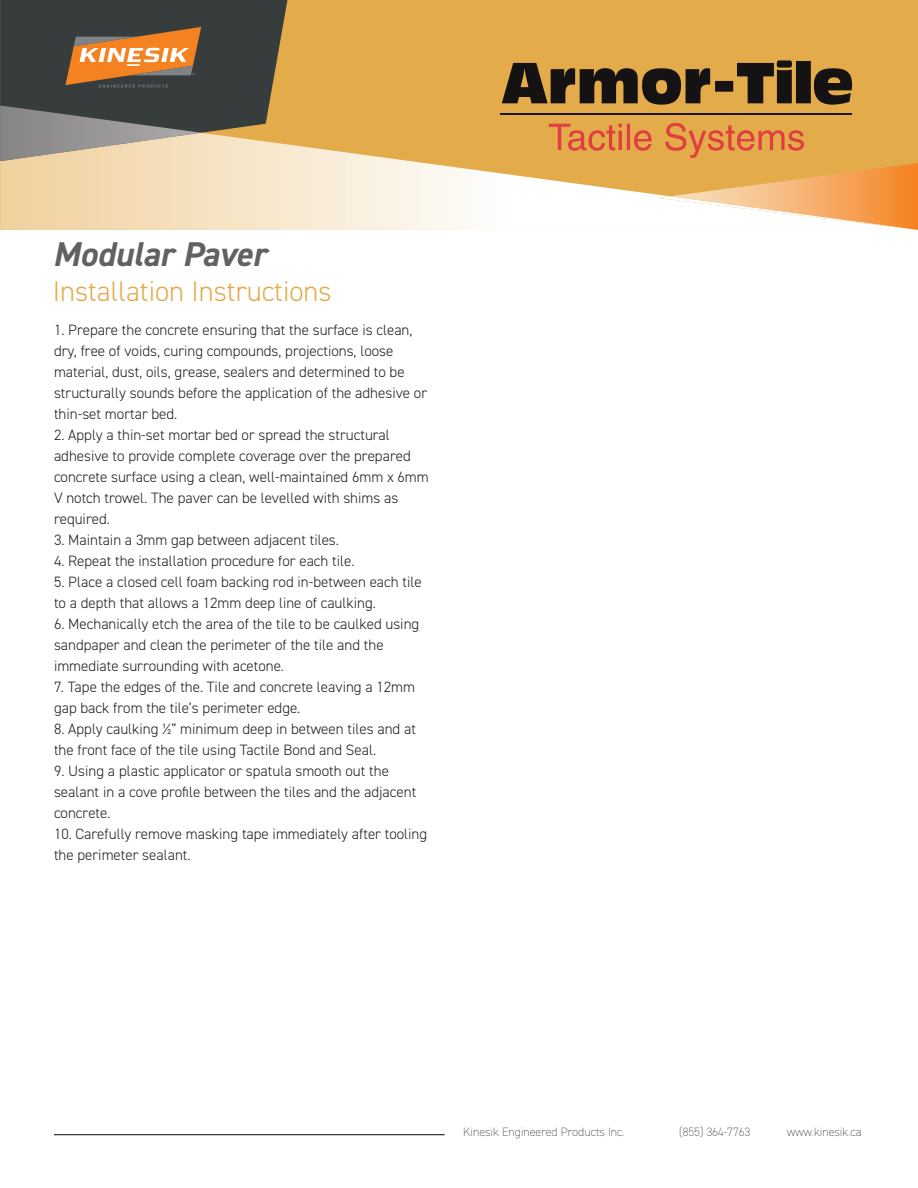
<style>
.page{position:relative;width:918px;height:1188px;background:#fff}
.page>*{position:absolute;margin:0;border:0;box-sizing:border-box;transform-origin:0 0}
.t1{font:italic 700 34.5px "DIN2014";color:#606160}
.t2{font:300 28.5px "DIN2014";color:#e3ab49}
.t3{font:300 15px/21px "DIN2014";color:#231f20}
.t4{font:200 12px "DIN2014";color:#231f20}
</style>
<div class="page">
<div style="left:0;top:0;width:918px;height:230px;background:#e3ab49"></div>
<svg style="left:0;top:0;width:287px;height:133px;background:#43443c"></svg>
<img style="left:0;top:133px;width:918px;height:97px">
<img style="left:658px;top:196px;width:260px;height:34px">
<img style="left:0;top:105px;width:201px;height:56px">
<svg style="left:65px;top:27px;width:136px;height:61px;background:#aa7647"></svg>
<svg style="left:549px;top:123px;width:255px;height:35px"></svg>
<hr style="left:500px;top:113px;width:352px;height:1px;background:#1c1714">
<svg style="left:502px;top:60px;width:350px;height:45px"></svg>
<hr style="left:54px;top:1134px;width:391px;height:1px;background:#040503">
<h1 class="t1" style="left:53px;top:232px;width:215px">Modular Paver</h1>
<h2 class="t2" style="left:53px;top:274px;width:280px">Installation Instructions</h2>
<p class="t3" style="left:54px;top:320px;width:375px">1. Prepare the concrete ensuring that the surface is clean, dry, free of voids, curing compounds, projections, loose material, dust, oils, grease, sealers and determined to be structurally sounds before the application of the adhesive or thin-set mortar bed.</p>
<p class="t3" style="left:54px;top:425px;width:376px">2. Apply a thin-set mortar bed or spread the structural adhesive to provide complete coverage over the prepared concrete surface using a clean, well-maintained 6mm x 6mm V notch trowel. The paver can be levelled with shims as required.</p>
<p class="t3" style="left:54px;top:530px;width:287px">3. Maintain a 3mm gap between adjacent tiles.</p>
<p class="t3" style="left:54px;top:551px;width:302px">4. Repeat the installation procedure for each tile.</p>
<p class="t3" style="left:54px;top:572px;width:369px">5. Place a closed cell foam backing rod in-between each tile to a depth that allows a 12mm deep line of caulking.</p>
<p class="t3" style="left:54px;top:614px;width:367px">6. Mechanically etch the area of the tile to be caulked using sandpaper and clean the perimeter of the tile and the immediate surrounding with acetone.</p>
<p class="t3" style="left:54px;top:677px;width:363px">7. Tape the edges of the. Tile and concrete leaving a 12mm gap back from the tile’s perimeter edge.</p>
<p class="t3" style="left:54px;top:719px;width:364px">8. Apply caulking ½” minimum deep in between tiles and at the front face of the tile using Tactile Bond and Seal.</p>
<p class="t3" style="left:54px;top:761px;width:364px">9. Using a plastic applicator or spatula smooth out the sealant in a cove profile between the tiles and the adjacent concrete.</p>
<p class="t3" style="left:54px;top:824px;width:375px">10. Carefully remove masking tape immediately after tooling the perimeter sealant.</p>
<p class="t4" style="left:463px;top:1124px;width:163px">Kinesik Engineered Products Inc.</p>
<p class="t4" style="left:679px;top:1124px;width:73px">(855) 364-7763</p>
<p class="t4" style="left:787px;top:1124px;width:76px">www.kinesik.ca</p>
</div>
